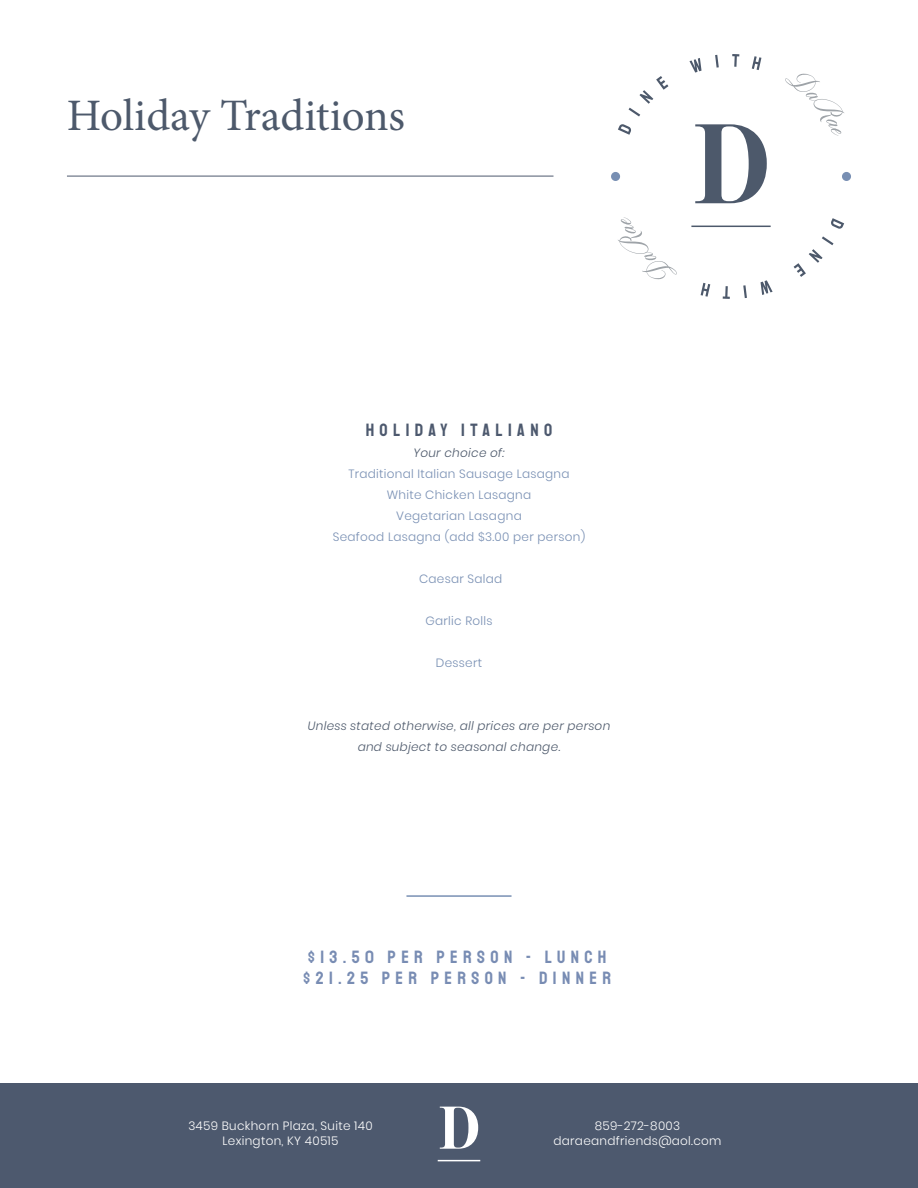
<style>
.page{position:relative;width:918px;height:1188px;background:#fff}
.page>*{position:absolute;margin:0;border:0;box-sizing:border-box;transform-origin:0 0}
.t1{font:45px "Minion Pro";color:#4d596b}
.t2{font:18px/21.6px "Staatliches";letter-spacing:.3em;color:#788cb3}
.t3{font:18px "Staatliches";letter-spacing:.3em;color:#4d596e}
.t4{font:300 12px/21px "Poppins";letter-spacing:.025em;color:#788fb3;text-align:center}
.t5{font:italic 300 12px/21px "Poppins";letter-spacing:.025em;color:#4d596b;text-align:center}
.t6{font:300 12px/14.4px "Poppins";letter-spacing:.025em;color:#fff;text-align:center}
</style>
<div class="page">
<svg style="left:695px;top:124px;width:72px;height:79px"></svg>
<hr style="left:691px;top:226px;width:80px;height:1px;background:#4d596b">
<svg style="left:618px;top:124px;width:13px;height:11px"></svg>
<svg style="left:629px;top:76px;width:39px;height:40px"></svg>
<svg style="left:689px;top:58px;width:13px;height:15px"></svg>
<svg style="left:715px;top:55px;width:4px;height:13px"></svg>
<svg style="left:732px;top:54px;width:7px;height:13px"></svg>
<svg style="left:752px;top:56px;width:9px;height:14px"></svg>
<svg style="left:785px;top:73px;width:59px;height:63px"></svg>
<svg style="left:831px;top:218px;width:13px;height:11px"></svg>
<svg style="left:794px;top:236px;width:39px;height:41px"></svg>
<svg style="left:761px;top:280px;width:12px;height:15px"></svg>
<svg style="left:743px;top:285px;width:4px;height:13px"></svg>
<svg style="left:723px;top:286px;width:7px;height:13px"></svg>
<svg style="left:701px;top:283px;width:9px;height:14px"></svg>
<svg style="left:618px;top:217px;width:59px;height:63px"></svg>
<div style="left:611px;top:172px;width:9px;height:9px;background:#788fb3;border-radius:50%"></div>
<div style="left:842px;top:172px;width:9px;height:9px;background:#788fb3;border-radius:50%"></div>
<hr style="left:67px;top:176px;width:486px;height:1px;background:#4d596e">
<div style="left:0;top:1083px;width:918px;height:105px;background:#4d596e"></div>
<svg style="left:440px;top:1107px;width:38px;height:42px"></svg>
<hr style="left:438px;top:1160px;width:42px;height:1px;background:#fff">
<hr style="left:406px;top:895px;width:106px;height:2px;background:#788fb3">
<h1 class="t1" style="left:67px;top:85px;width:340px">Holiday Traditions</h1>
<h2 class="t3" style="left:366px;top:419px;width:188px">HOLIDAY ITALIANO</h2>
<p class="t5" style="left:413px;top:442px;width:93px">Your choice of:</p>
<p class="t4" style="left:333px;top:463px;width:254px">Traditional Italian Sausage Lasagna<br>White Chicken Lasagna<br>Vegetarian Lasagna<br>Seafood Lasagna (add $3.00 per person)</p>
<p class="t4" style="left:419px;top:568px;width:85px">Caesar Salad</p>
<p class="t4" style="left:425px;top:610px;width:69px">Garlic Rolls</p>
<p class="t4" style="left:436px;top:652px;width:48px">Dessert</p>
<p class="t5" style="left:308px;top:715px;width:304px">Unless stated otherwise, all prices are per person and subject to seasonal change.</p>
<h2 class="t2" style="left:304px;top:946px;width:309px">$13.50 PER PERSON - LUNCH $21.25 PER PERSON - DINNER</h2>
<p class="t6" style="left:188px;top:1119px;width:186px">3459 Buckhorn Plaza, Suite 140<br>Lexington, KY 40515</p>
<p class="t6" style="left:553px;top:1119px;width:170px">859-272-8003 daraeandfriends@aol.com</p>
</div>
